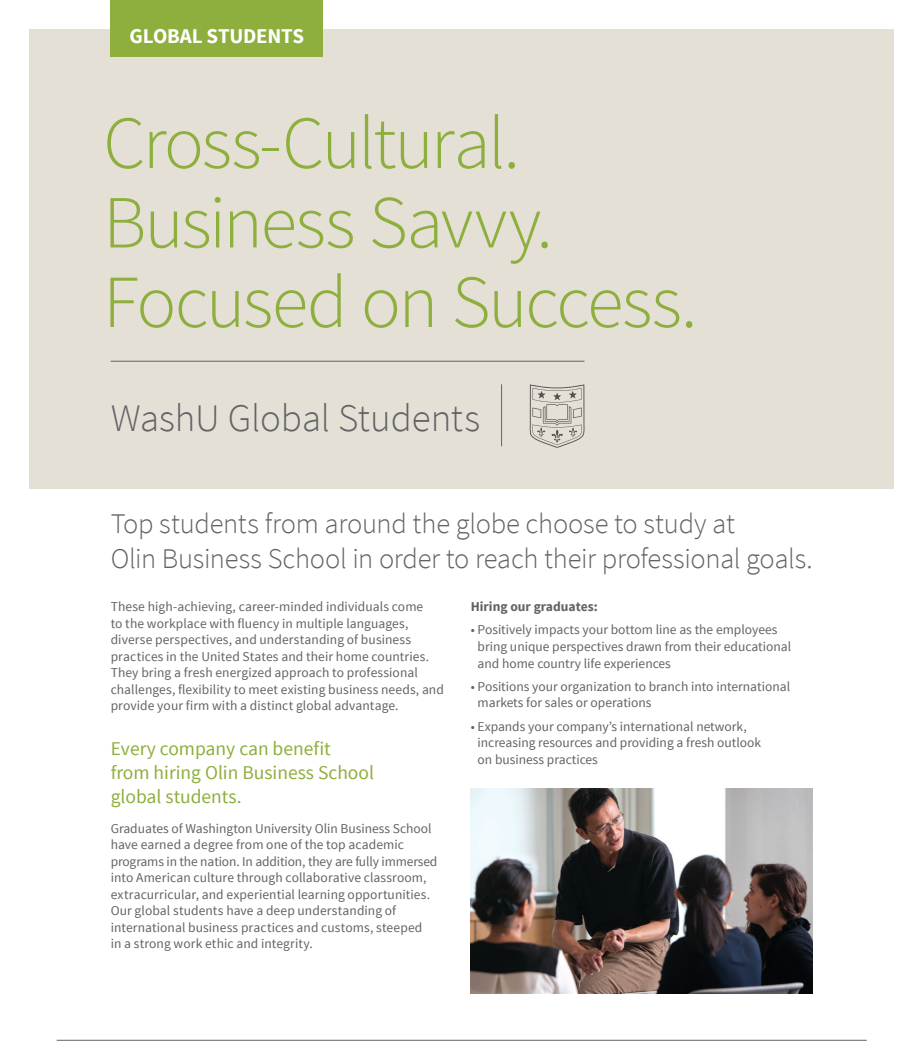
<style>
.page{position:relative;width:923px;height:1049px;background:#fff}
.page>*{position:absolute;margin:0;border:0;box-sizing:border-box;transform-origin:0 0}
.t1{font:300 74.85px/79.5px "Source Sans Pro";letter-spacing:-.035em;color:#8eaf3d}
.t2{font:300 39px "Source Sans Pro";letter-spacing:-.005em;color:#636366}
.t3{font:300 28.5px/34.5px "Source Sans Pro";letter-spacing:-.01em;color:#636366}
.t4{font:700 21px "Source Sans Pro";letter-spacing:-.01em;color:#fff}
.t5{font:19.5px/24px "Source Sans Pro";color:#8eaf3d}
.t6{font:13.5px/16.5px "Source Sans Pro";color:#636366}
.t7{font:700 13.5px "Source Sans Pro";color:#636366}
</style>
<div class="page">
<div style="left:30px;top:30px;width:864px;height:459px;background:#e4e0d6"></div>
<hr style="left:57px;top:1039px;width:810px;height:1px;background:#636366">
<hr style="left:111px;top:361px;width:473px;height:1px;background:#636366">
<hr style="left:501px;top:384px;width:1px;height:62px;background:#636366">
<svg style="left:530px;top:384px;width:54px;height:64px"></svg>
<img style="left:470px;top:788px;width:343px;height:205px">
<div style="left:111px;top:0;width:212px;height:57px;background:#8eaf3d"></div>
<p class="t4" style="left:130px;top:23px;width:176px">GLOBAL STUDENTS</p>
<p class="t1" style="left:103px;top:104px;width:596px">Cross-Cultural.<br>Business Savvy.<br>Focused on Success.</p>
<p class="t2" style="left:111px;top:394px;width:371px">WashU Global Students</p>
<p class="t3" style="left:111px;top:506px;width:704px">Top students from around the globe choose to study at<br>Olin Business School in order to reach their professional goals.</p>
<p class="t6" style="left:111px;top:599px;width:335px">These high-achieving, career-minded individuals come<br>to the workplace with fluency in multiple languages, diverse perspectives, and understanding of business practices in the United States and their home countries.<br>They bring a fresh energized approach to professional challenges, flexibility to meet existing business needs, and provide your firm with a distinct global advantage.</p>
<p class="t5" style="left:111px;top:736px;width:265px">Every company can benefit from hiring Olin Business School global students.</p>
<p class="t6" style="left:111px;top:820px;width:328px">Graduates of Washington University Olin Business School have earned a degree from one of the top academic programs in the nation. In addition, they are fully immersed into American culture through collaborative classroom, extracurricular, and experiential learning opportunities.<br>Our global students have a deep understanding of international business practices and customs, steeped<br>in a strong work ethic and integrity.</p>
<p class="t7" style="left:471px;top:598px;width:129px">Hiring our graduates:</p>
<p class="t6" style="left:478px;top:622px;width:315px;text-indent:-7px">• Positively impacts your bottom line as the employees bring unique perspectives drawn from their educational and home country life experiences</p>
<p class="t6" style="left:478px;top:678px;width:314px;text-indent:-7px">• Positions your organization to branch into international markets for sales or operations</p>
<p class="t6" style="left:478px;top:718px;width:285px;text-indent:-7px">• Expands your company’s international network, increasing resources and providing a fresh outlook on business practices</p>
</div>
